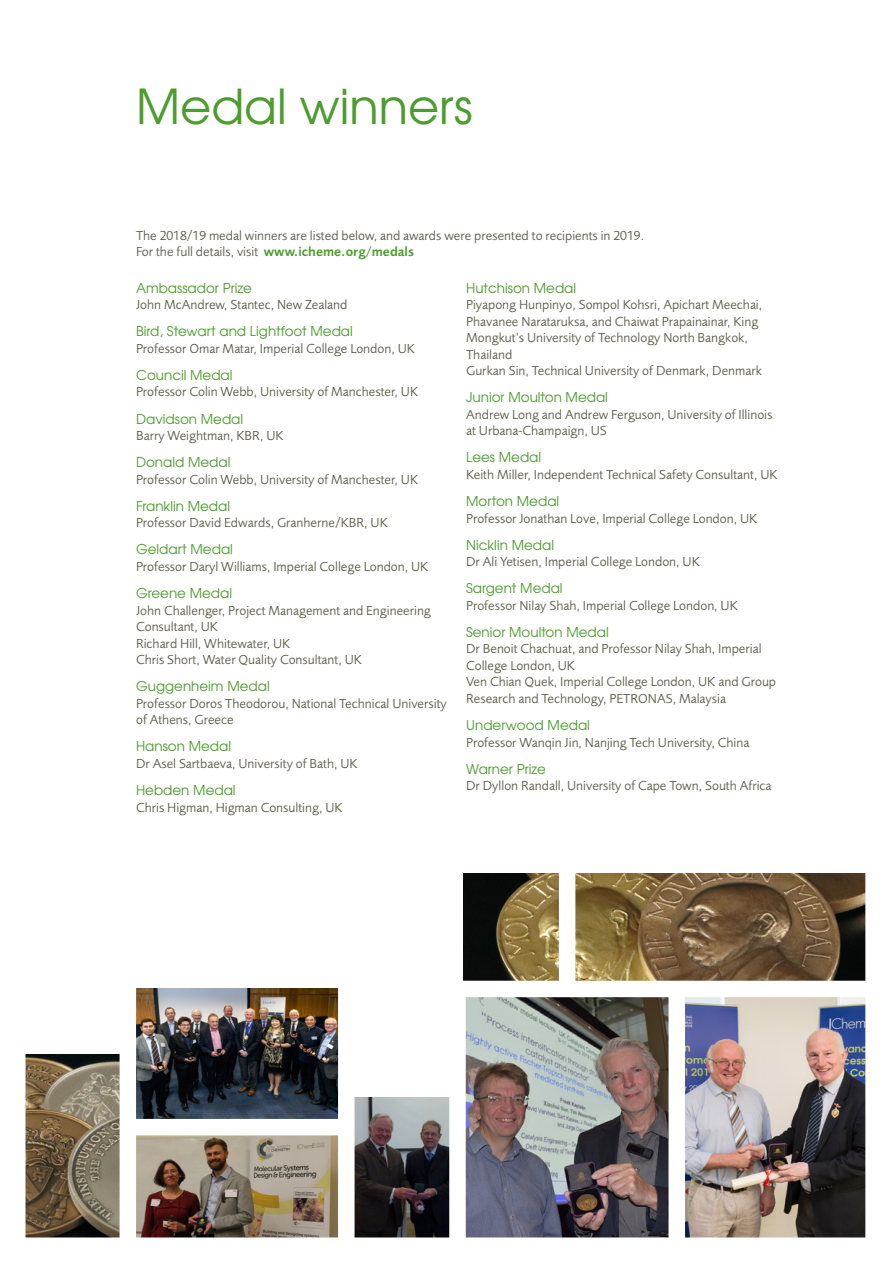
<style>
.page{position:relative;width:893px;height:1263px;background:#fff}
.page>*{position:absolute;margin:0;border:0;box-sizing:border-box;transform-origin:0 0}
.t1{font:48px "Te X Gyre Adventor";color:#4c9c2e}
.t2{font:13.5px/16.5px "Foundry Sans";color:#60604d}
.t3{font:13.5px "Te X Gyre Adventor";color:#4c9c2e}
.s1{font-weight:600;color:#4c9c2e}
</style>
<div class="page">
<img style="left:136px;top:989px;width:202px;height:130px">
<img style="left:26px;top:1054px;width:94px;height:183px">
<img style="left:136px;top:1135px;width:202px;height:102px">
<img style="left:466px;top:997px;width:202px;height:240px">
<img style="left:463px;top:874px;width:402px;height:107px">
<img style="left:355px;top:1097px;width:94px;height:140px">
<img style="left:685px;top:997px;width:180px;height:240px">
<div style="left:559px;top:449px;width:16px;height:540px;background:#fff"></div>
<h1 class="t1" style="left:136px;top:68px;width:338px">Medal winners</h1>
<p class="t2" style="left:136px;top:227px;width:510px">The 2018/19 medal winners are listed below, and awards were presented to recipients in 2019.<br>For the full details, visit <span class="s1">www.icheme.org/medals</span></p>
<p class="t3" style="left:136px;top:277px;width:117px">Ambassador Prize</p>
<p class="t2" style="left:136px;top:297px;width:213px">John McAndrew, Stantec, New Zealand</p>
<p class="t3" style="left:136px;top:321px;width:218px">Bird, Stewart and Lightfoot Medal</p>
<p class="t2" style="left:136px;top:340px;width:281px">Professor Omar Matar, Imperial College London, UK</p>
<p class="t3" style="left:136px;top:364px;width:98px">Council Medal</p>
<p class="t2" style="left:136px;top:384px;width:284px">Professor Colin Webb, University of Manchester, UK</p>
<p class="t3" style="left:136px;top:408px;width:109px">Davidson Medal</p>
<p class="t2" style="left:136px;top:428px;width:149px">Barry Weightman, KBR, UK</p>
<p class="t3" style="left:136px;top:451px;width:96px">Donald Medal</p>
<p class="t2" style="left:136px;top:471px;width:284px">Professor Colin Webb, University of Manchester, UK</p>
<p class="t3" style="left:136px;top:495px;width:96px">Franklin Medal</p>
<p class="t2" style="left:136px;top:515px;width:253px">Professor David Edwards, Granherne/KBR, UK</p>
<p class="t3" style="left:136px;top:539px;width:98px">Geldart Medal</p>
<p class="t2" style="left:136px;top:558px;width:294px">Professor Daryl Williams, Imperial College London, UK</p>
<p class="t3" style="left:136px;top:582px;width:98px">Greene Medal</p>
<p class="t2" style="left:136px;top:602px;width:296px">John Challenger, Project Management and Engineering Consultant, UK<br>Richard Hill, Whitewater, UK<br>Chris Short, Water Quality Consultant, UK</p>
<p class="t3" style="left:136px;top:676px;width:135px">Guggenheim Medal</p>
<p class="t2" style="left:136px;top:695px;width:312px">Professor Doros Theodorou, National Technical University of Athens, Greece</p>
<p class="t3" style="left:136px;top:736px;width:97px">Hanson Medal</p>
<p class="t2" style="left:136px;top:755px;width:223px">Dr Asel Sartbaeva, University of Bath, UK</p>
<p class="t3" style="left:136px;top:779px;width:101px">Hebden Medal</p>
<p class="t2" style="left:136px;top:799px;width:208px">Chris Higman, Higman Consulting, UK</p>
<p class="t3" style="left:466px;top:277px;width:112px">Hutchison Medal</p>
<p class="t2" style="left:466px;top:297px;width:298px">Piyapong Hunpinyo, Sompol Kohsri, Apichart Meechai, Phavanee Narataruksa, and Chaiwat Prapainainar, King Mongkut’s University of Technology North Bangkok, Thailand<br>Gurkan Sin, Technical University of Denmark, Denmark</p>
<p class="t3" style="left:466px;top:387px;width:143px">Junior Moulton Medal</p>
<p class="t2" style="left:466px;top:406px;width:308px">Andrew Long and Andrew Ferguson, University of Illinois at Urbana-Champaign, US</p>
<p class="t3" style="left:466px;top:447px;width:77px">Lees Medal</p>
<p class="t2" style="left:466px;top:466px;width:313px">Keith Miller, Independent Technical Safety Consultant, UK</p>
<p class="t3" style="left:466px;top:490px;width:95px">Morton Medal</p>
<p class="t2" style="left:466px;top:510px;width:293px">Professor Jonathan Love, Imperial College London, UK</p>
<p class="t3" style="left:466px;top:534px;width:89px">Nicklin Medal</p>
<p class="t2" style="left:466px;top:554px;width:235px">Dr Ali Yetisen, Imperial College London, UK</p>
<p class="t3" style="left:466px;top:578px;width:98px">Sargent Medal</p>
<p class="t2" style="left:466px;top:597px;width:273px">Professor Nilay Shah, Imperial College London, UK</p>
<p class="t3" style="left:466px;top:621px;width:144px">Senior Moulton Medal</p>
<p class="t2" style="left:466px;top:641px;width:312px">Dr Benoit Chachuat, and Professor Nilay Shah, Imperial College London, UK<br>Ven Chian Quek, Imperial College London, UK and Group Research and Technology, PETRONAS, Malaysia</p>
<p class="t3" style="left:466px;top:714px;width:125px">Underwood Medal</p>
<p class="t2" style="left:466px;top:734px;width:285px">Professor Wanqin Jin, Nanjing Tech University, China</p>
<p class="t3" style="left:466px;top:758px;width:81px">Warner Prize</p>
<p class="t2" style="left:466px;top:778px;width:307px">Dr Dyllon Randall, University of Cape Town, South Africa</p>
</div>
